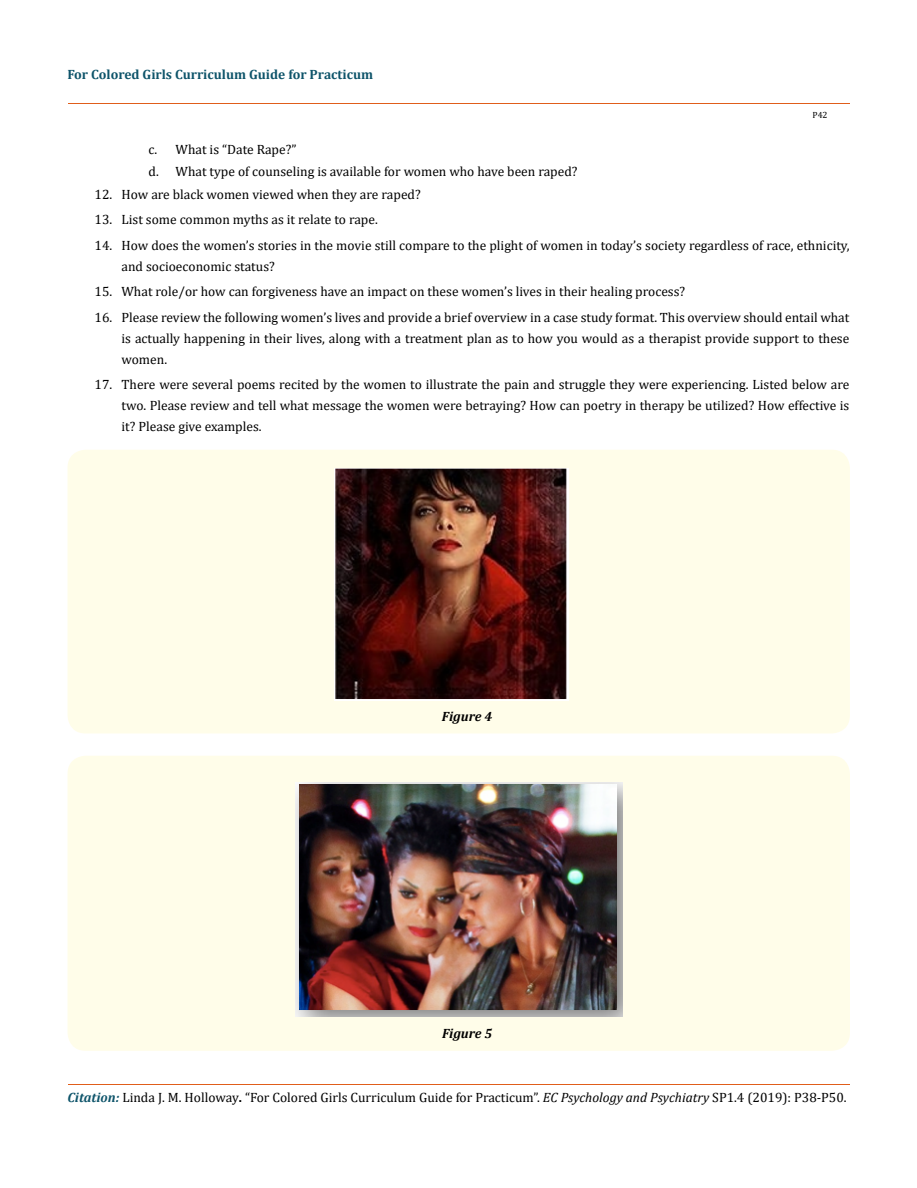
<style>
.page{position:relative;width:917px;height:1188px;background:#fff}
.page>*{position:absolute;margin:0;border:0;box-sizing:border-box;transform-origin:0 0}
.t1{font:13.5px/21px "Cambria";color:#000}
.t2{font:700 13.5px "Cambria";color:#0e546a}
.t3{font:italic 700 13.5px "Cambria";color:#000}
.t4{font:9px "Cambria";color:#000}
.s1{font-weight:700;font-style:italic;color:#0e546a}
.s2{font-weight:700}
.s3{font-style:italic}
</style>
<div class="page">
<hr style="left:68px;top:1084px;width:781px;height:1px;background:#e05d1a">
<hr style="left:68px;top:103px;width:781px;height:1px;background:#e05d1a">
<div style="left:67px;top:450px;width:782px;height:283px;background:#fffde9;border-radius:18px"></div>
<img style="left:335px;top:468px;width:233px;height:233px">
<div style="left:68px;top:756px;width:781px;height:295px;background:#fffde9;border-radius:18px"></div>
<img style="left:295px;top:782px;width:327px;height:234px">
<p class="t2" style="left:67px;top:64px;width:307px">For Colored Girls Curriculum Guide for Practicum</p>
<p class="t4" style="left:812px;top:109px;width:17px">P42</p>
<p class="t1" style="left:148px;top:138px;width:430px;line-height:22.5px">c. What is “Date Rape?”<br>d. What type of counseling is available for women who have been raped?</p>
<p class="t1" style="left:94px;top:183px;width:328px">12. How are black women viewed when they are raped?</p>
<p class="t1" style="left:94px;top:209px;width:285px">13. List some common myths as it relate to rape.</p>
<p class="t1" style="left:121px;top:234px;width:729px;text-indent:-27px">14. How does the women’s stories in the movie still compare to the plight of women in today’s society regardless of race, ethnicity, and socioeconomic status?</p>
<p class="t1" style="left:94px;top:281px;width:592px">15. What role/or how can forgiveness have an impact on these women’s lives in their healing process?</p>
<p class="t1" style="left:121px;top:306px;width:729px;text-align:justify;text-indent:-27px">16. Please review the following women’s lives and provide a brief overview in a case study format. This overview should entail what is actually happening in their lives, along with a treatment plan as to how you would as a therapist provide support to these women.</p>
<p class="t1" style="left:121px;top:374px;width:729px;text-align:justify;text-indent:-27px">17. There were several poems recited by the women to illustrate the pain and struggle they were experiencing. Listed below are two. Please review and tell what message the women were betraying? How can poetry in therapy be utilized? How effective is it? Please give examples.</p>
<p class="t3" style="left:442px;top:707px;width:52px">Figure 4</p>
<p class="t3" style="left:442px;top:1024px;width:52px">Figure 5</p>
<p class="t1" style="left:68px;top:1087px;width:780px"><span class="s1">Citation:</span> Linda J. M. Holloway<span class="s2">.</span> “For Colored Girls Curriculum Guide for Practicum”. <span class="s3">EC Psychology and Psychiatry</span> SP1.4 (2019): P38-P50.</p>
</div>
